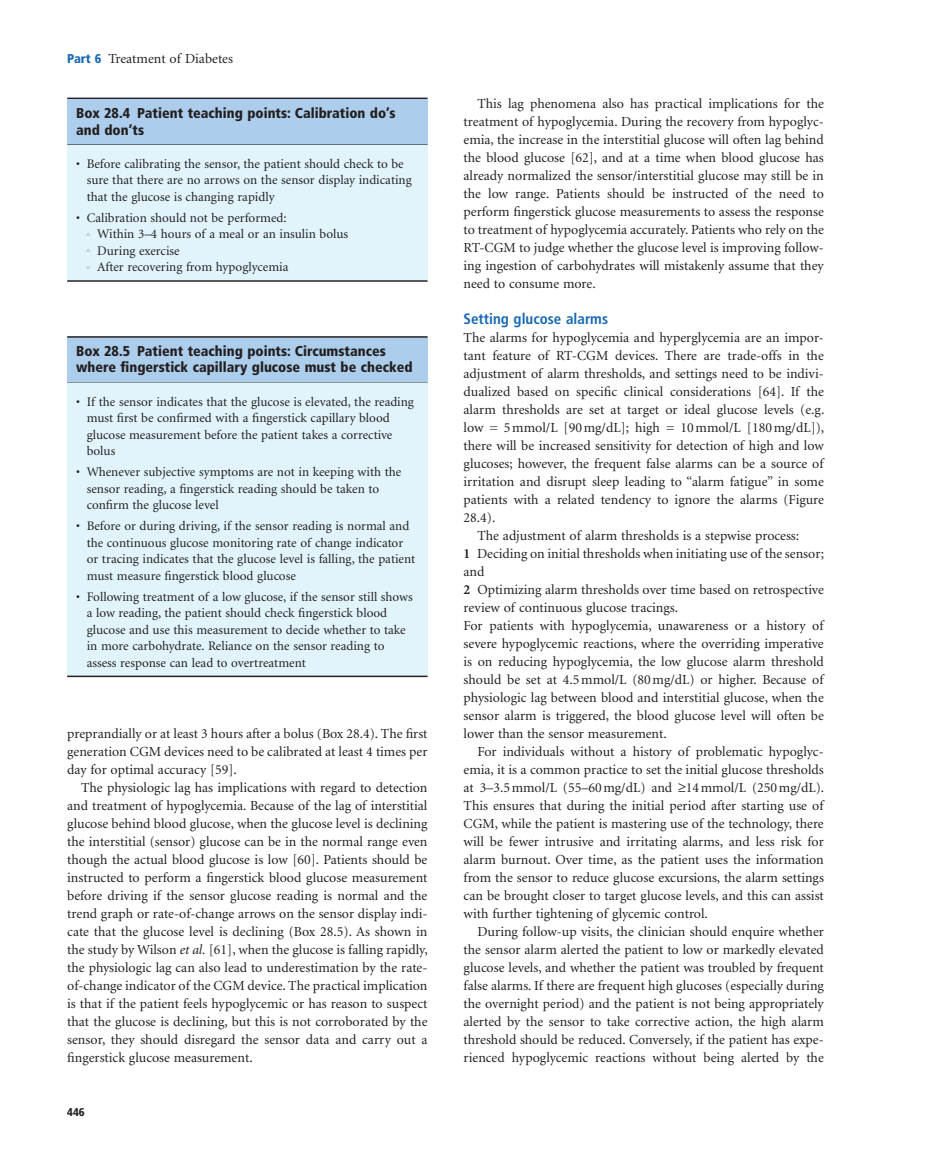
<style>
.page{position:relative;width:932px;height:1174px;background:#fff}
.page>*{position:absolute;margin:0;border:0;box-sizing:border-box;transform-origin:0 0}
.t1{font:700 condensed 15px "Frutiger";color:#1768b4}
.t2{font:900 condensed 14.25px/16.5px "Frutiger";color:#231f20}
.t3{font:13.8px/18px "Minion";color:#231f20;text-align:justify}
.t4{font:13.2px/16.5px "Minion";color:#231f20}
.t5{font:900 condensed 11.25px "Frutiger";color:#231f20}
.t6{font:3.75px "Mathematical Pi Six";color:#231f20}
.s1{font-family:"Frutiger";font-weight:900;font-stretch:condensed;font-size:12.75px;color:#1768b4}
.s2{font-style:italic}
.s3{font-weight:700}
</style>
<div class="page">
<hr style="left:67px;top:280px;width:360px;height:2px;background:#231f20">
<div style="left:67px;top:145px;width:360px;height:135px;background:#e1f4fc"></div>
<hr style="left:67px;top:98px;width:360px;height:1px;background:#231f20">
<hr style="left:67px;top:144px;width:360px;height:1px;background:#231f20">
<div style="left:67px;top:99px;width:360px;height:45px;background:#accdeb"></div>
<div style="left:67px;top:382px;width:360px;height:293px;background:#e1f4fc"></div>
<hr style="left:67px;top:381px;width:360px;height:1px;background:#231f20">
<div style="left:67px;top:337px;width:360px;height:44px;background:#accdeb"></div>
<hr style="left:67px;top:675px;width:360px;height:2px;background:#231f20">
<hr style="left:67px;top:336px;width:360px;height:2px;background:#231f20">
<p class="t3" style="left:67px;top:51px;width:167px"><span class="s1">Part 6</span> Treatment of Diabetes</p>
<p class="t2" style="left:76px;top:106px;width:321px">Box 28.4 Patient teaching points: Calibration do ’ s and don ’ ts</p>
<p class="t4" style="left:87px;top:156px;width:326px;text-indent:-10px">• Before calibrating the sensor, the patient should check to be sure that there are no arrows on the sensor display indicating that the glucose is changing rapidly</p>
<p class="t4" style="left:76px;top:210px;width:212px">• Calibration should not be performed:</p>
<p class="t6" style="left:87px;top:233px;width:5px">-</p>
<p class="t4" style="left:97px;top:227px;width:252px">Within 3 – 4 hours of a meal or an insulin bolus</p>
<p class="t6" style="left:87px;top:250px;width:5px">-</p>
<p class="t4" style="left:97px;top:243px;width:84px">During exercise</p>
<p class="t6" style="left:87px;top:266px;width:5px">-</p>
<p class="t4" style="left:97px;top:260px;width:192px">After recovering from hypoglycemia</p>
<p class="t2" style="left:76px;top:344px;width:338px">Box 28.5 Patient teaching points: Circumstances where fingerstick capillary glucose must be checked</p>
<p class="t4" style="left:87px;top:394px;width:328px;text-indent:-10px">• If the sensor indicates that the glucose is elevated, the reading must first be confirmed with a fingerstick capillary blood glucose measurement before the patient takes a corrective bolus</p>
<p class="t4" style="left:87px;top:465px;width:316px;text-indent:-11px">• Whenever subjective symptoms are not in keeping with the sensor reading, a fingerstick reading should be taken to confirm the glucose level</p>
<p class="t4" style="left:87px;top:519px;width:330px;text-indent:-10px">• Before or during driving, if the sensor reading is normal and the continuous glucose monitoring rate of change indicator or tracing indicates that the glucose level is falling, the patient must measure fingerstick blood glucose</p>
<p class="t4" style="left:87px;top:589px;width:327px;text-indent:-10px">• Following treatment of a low glucose, if the sensor still shows a low reading, the patient should check fingerstick blood glucose and use this measurement to decide whether to take in more carbohydrate. Reliance on the sensor reading to assess response can lead to overtreatment</p>
<p class="t3" style="left:67px;top:725px;width:362px">preprandially or at least 3 hours after a bolus (Box 28.4 ). The first generation CGM devices need to be calibrated at least 4 times per day for optimal accuracy [59] .</p>
<p class="t3" style="left:67px;top:779px;width:362px;text-indent:14px">The physiologic lag has implications with regard to detection and treatment of hypoglycemia. Because of the lag of interstitial glucose behind blood glucose, when the glucose level is declining the interstitial (sensor) glucose can be in the normal range even though the actual blood glucose is low [60] . Patients should be instructed to perform a fingerstick blood glucose measurement before driving if the sensor glucose reading is normal and the trend graph or rate - of - change arrows on the sensor display indi&shy;cate that the glucose level is declining (Box 28.5 ). As shown in the study by Wilson <span class="s2">et al.</span> [61] , when the glucose is falling rapidly, the physiologic lag can also lead to underestimation by the rate - of - change indicator of the CGM device. The practical implication is that if the patient feels hypoglycemic or has reason to suspect that the glucose is declining, but this is not corroborated by the sensor, they should disregard the sensor data and carry out a fingerstick glucose measurement.</p>
<p class="t5" style="left:67px;top:1108px;width:19px">446</p>
<p class="t3" style="left:463px;top:96px;width:362px;text-indent:14px">This lag phenomena also has practical implications for the treatment of hypoglycemia. During the recovery from hypoglyc&shy;emia, the increase in the interstitial glucose will often lag behind the blood glucose [62] , and at a time when blood glucose has already normalized the sensor/interstitial glucose may still be in the low range. Patients should be instructed of the need to perform fingerstick glucose measurements to assess the response to treatment of hypoglycemia accurately. Patients who rely on the RT - CGM to judge whether the glucose level is improving follow&shy;ing ingestion of carbohydrates will mistakenly assume that they need to consume more.</p>
<p class="t1" style="left:463px;top:313px;width:146px">Setting g lucose a larms</p>
<p class="t3" style="left:463px;top:330px;width:361px">The alarms for hypoglycemia and hyperglycemia are an impor-</p>
<p class="t3" style="left:463px;top:348px;width:361px">tant feature of RT - CGM devices. There are trade - offs in the</p>
<p class="t3" style="left:463px;top:366px;width:361px">adjustment of alarm thresholds, and settings need to be indivi-</p>
<p class="t3" style="left:463px;top:384px;width:362px">dualized based on specific clinical considerations [64] . If the</p>
<p class="t3" style="left:463px;top:402px;width:362px">alarm thresholds are set at target or ideal glucose levels (e.g.</p>
<p class="t3" style="left:463px;top:420px;width:362px">low = 5 mmol/L [90 mg/dL]; high = 10 mmol/L [180 mg/dL]),</p>
<p class="t3" style="left:463px;top:438px;width:361px">there will be increased sensitivity for detection of high and low</p>
<p class="t3" style="left:463px;top:456px;width:361px">glucoses; however, the frequent false alarms can be a source of</p>
<p class="t3" style="left:463px;top:474px;width:362px">irritation and disrupt sleep leading to “ alarm fatigue ” in some</p>
<p class="t3" style="left:463px;top:492px;width:362px">patients with a related tendency to ignore the alarms (Figure</p>
<p class="t3" style="left:463px;top:510px;width:33px">28.4 ).</p>
<p class="t3" style="left:477px;top:528px;width:323px">The adjustment of alarm thresholds is a stepwise process:</p>
<p class="t3" style="left:463px;top:546px;width:362px"><span class="s3">1</span> Deciding on initial thresholds when initiating use of the sensor;</p>
<p class="t3" style="left:463px;top:564px;width:22px">and</p>
<p class="t3" style="left:463px;top:582px;width:361px"><span class="s3">2</span> Optimizing alarm thresholds over time based on retrospective</p>
<p class="t3" style="left:463px;top:600px;width:216px">review of continuous glucose tracings.</p>
<p class="t3" style="left:463px;top:618px;width:361px">For patients with hypoglycemia, unawareness or a history of</p>
<p class="t3" style="left:463px;top:636px;width:361px">severe hypoglycemic reactions, where the overriding imperative</p>
<p class="t3" style="left:463px;top:654px;width:362px">is on reducing hypoglycemia, the low glucose alarm threshold</p>
<p class="t3" style="left:463px;top:672px;width:361px">should be set at 4.5 mmol/L (80 mg/dL) or higher. Because of</p>
<p class="t3" style="left:463px;top:690px;width:361px">physiologic lag between blood and interstitial glucose, when the</p>
<p class="t3" style="left:463px;top:708px;width:362px">sensor alarm is triggered, the blood glucose level will often be</p>
<p class="t3" style="left:463px;top:726px;width:205px">lower than the sensor measurement.</p>
<p class="t3" style="left:477px;top:744px;width:348px">For individuals without a history of problematic hypoglyc-</p>
<p class="t3" style="left:463px;top:762px;width:361px">emia, it is a common practice to set the initial glucose thresholds</p>
<p class="t3" style="left:463px;top:780px;width:362px">at 3 – 3.5 mmol/L (55 – 60 mg/dL) and ≥ 14 mmol/L (250 mg/dL).</p>
<p class="t3" style="left:463px;top:798px;width:361px">This ensures that during the initial period after starting use of</p>
<p class="t3" style="left:463px;top:816px;width:361px">CGM, while the patient is mastering use of the technology, there</p>
<p class="t3" style="left:463px;top:834px;width:361px">will be fewer intrusive and irritating alarms, and less risk for</p>
<p class="t3" style="left:463px;top:852px;width:362px">alarm burnout. Over time, as the patient uses the information</p>
<p class="t3" style="left:463px;top:870px;width:362px">from the sensor to reduce glucose excursions, the alarm settings</p>
<p class="t3" style="left:463px;top:888px;width:361px">can be brought closer to target glucose levels, and this can assist</p>
<p class="t3" style="left:463px;top:906px;width:246px">with further tightening of glycemic control.</p>
<p class="t3" style="left:477px;top:924px;width:348px">During follow - up visits, the clinician should enquire whether</p>
<p class="t3" style="left:463px;top:942px;width:361px">the sensor alarm alerted the patient to low or markedly elevated</p>
<p class="t3" style="left:463px;top:960px;width:362px">glucose levels, and whether the patient was troubled by frequent</p>
<p class="t3" style="left:463px;top:978px;width:362px">false alarms. If there are frequent high glucoses (especially during</p>
<p class="t3" style="left:463px;top:996px;width:361px">the overnight period) and the patient is not being appropriately</p>
<p class="t3" style="left:463px;top:1014px;width:362px">alerted by the sensor to take corrective action, the high alarm</p>
<p class="t3" style="left:463px;top:1032px;width:361px">threshold should be reduced. Conversely, if the patient has expe-</p>
<p class="t3" style="left:463px;top:1050px;width:361px">rienced hypoglycemic reactions without being alerted by the</p>
</div>
